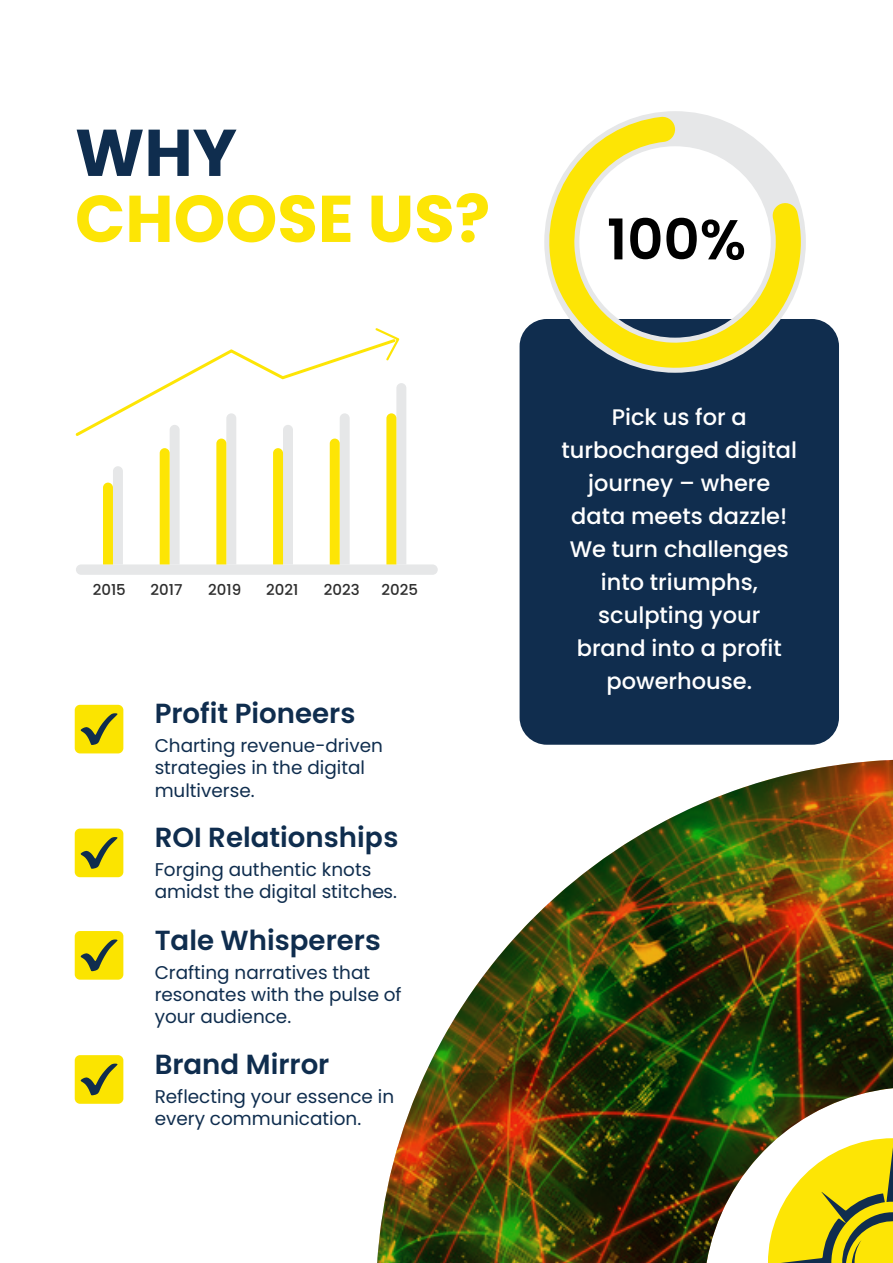
<style>
.page{position:relative;width:893px;height:1263px;background:#fff}
.page>*{position:absolute;margin:0;border:0;box-sizing:border-box;transform-origin:0 0}
.t1{font:700 66px "Poppins";color:#fde505}
.t2{font:700 66px "Poppins";color:#0f2d4e}
.t3{font:600 56.1px "Poppins";color:#000}
.t4{font:600 27.6px "Poppins";color:#0f2d4e}
.t5{font:500 22.5px/33px "Poppins";color:#fff;text-align:center}
.t6{font:18.45px/22px "Poppins";color:#0f2d4e}
.t7{font:500 15px "Poppins";color:#2d2d2d}
</style>
<div class="page">
<div style="left:520px;top:319px;width:319px;height:426px;background:#102d4e;border-radius:27px"></div>
<div style="left:76px;top:564px;width:362px;height:11px;background:#e6e7e8;border-radius:5px"></div>
<svg style="left:76px;top:328px;width:330px;height:236px"></svg>
<svg style="left:641px;top:111px;width:165px;height:165px"></svg>
<svg style="left:536px;top:116px;width:265px;height:257px"></svg>
<div style="left:75px;top:705px;width:48px;height:48px;background:#fbe400;border-radius:5px"></div>
<svg style="left:80px;top:713px;width:38px;height:32px"></svg>
<div style="left:75px;top:828px;width:48px;height:49px;background:#fbe400;border-radius:5px"></div>
<svg style="left:80px;top:837px;width:38px;height:32px"></svg>
<div style="left:75px;top:931px;width:48px;height:49px;background:#fbe400;border-radius:5px"></div>
<svg style="left:80px;top:939px;width:38px;height:33px"></svg>
<div style="left:75px;top:1055px;width:48px;height:49px;background:#fbe400;border-radius:5px"></div>
<svg style="left:80px;top:1063px;width:38px;height:33px"></svg>
<img style="left:377px;top:759px;width:516px;height:504px">
<svg style="left:768px;top:1138px;width:125px;height:125px"></svg>
<h1 class="t2" style="left:75px;top:115px;width:163px">WHY</h1>
<h1 class="t1" style="left:75px;top:181px;width:417px">CHOOSE US?</h1>
<p class="t7" style="left:93px;top:581px;width:35px">2015</p>
<p class="t7" style="left:151px;top:581px;width:33px">2017</p>
<p class="t7" style="left:208px;top:581px;width:35px">2019</p>
<p class="t7" style="left:266px;top:581px;width:34px">2021</p>
<p class="t7" style="left:324px;top:581px;width:37px">2023</p>
<p class="t7" style="left:382px;top:581px;width:38px">2025</p>
<h3 class="t4" style="left:155px;top:698px;width:202px">Profit Pioneers</h3>
<p class="t6" style="left:155px;top:735px;width:230px">Charting revenue-driven strategies in the digital multiverse.</p>
<h3 class="t4" style="left:155px;top:821px;width:245px">ROI Relationships</h3>
<p class="t6" style="left:155px;top:859px;width:244px">Forging authentic knots amidst the digital stitches.</p>
<h3 class="t4" style="left:155px;top:924px;width:227px">Tale Whisperers</h3>
<p class="t6" style="left:155px;top:961px;width:248px">Crafting narratives that resonates with the pulse of your audience.</p>
<h3 class="t4" style="left:155px;top:1048px;width:176px">Brand Mirror</h3>
<p class="t6" style="left:155px;top:1085px;width:241px">Reflecting your essence in every communication.</p>
<h2 class="t3" style="left:607px;top:207px;width:141px">100%</h2>
<p class="t5" style="left:562px;top:401px;width:237px">Pick us for a turbocharged digital journey – where data meets dazzle!<br>We turn challenges into triumphs, sculpting your brand into a profit powerhouse.</p>
</div>
